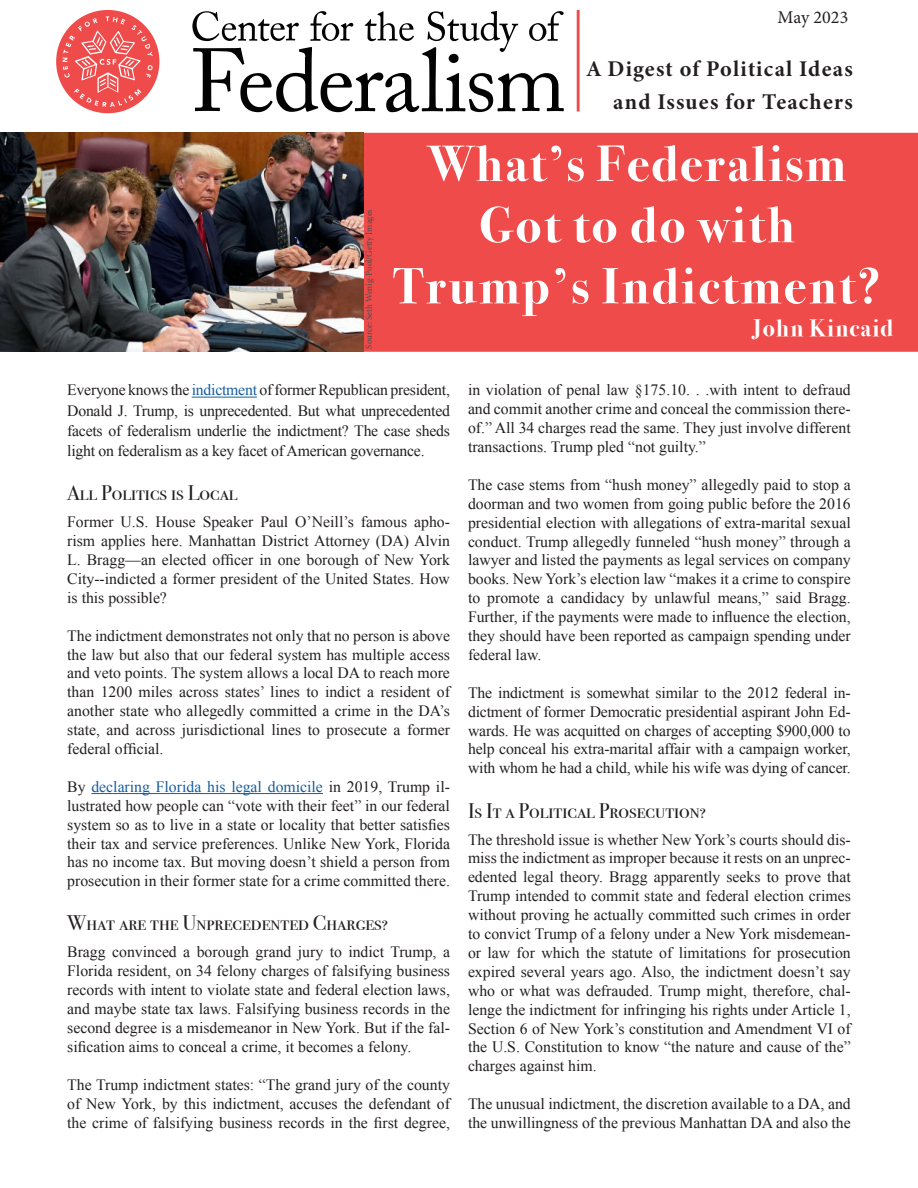
<style>
.page{position:relative;width:918px;height:1188px;background:#fff}
.page>*{position:absolute;margin:0;border:0;box-sizing:border-box;transform-origin:0 0}
.t1{font:700 51px/61.2px "Bodoni Svty Two ITCTT";letter-spacing:.05em;color:#fff;text-align:center}
.t2{font:700 24px "Bodoni Svty Two ITCTT";letter-spacing:.05em;color:#fff}
.t3{font:22.5px/33px "Minion Variable Concept";letter-spacing:.05em;color:#231f20;text-align:right}
.t4{font:21px "Bodoni Svty Two SCITCTT";color:#231f20}
.t5{font:18px "Minion Variable Concept";color:#231f20}
.t6{font:15.75px/18.9px "Times New Roman";color:#231f20;text-align:justify}
.t7{font:9px "Minion Pro";color:#4b4c4d}
.s1{font-family:"Minion Pro"}
.s2{color:#175d9e}
</style>
<div class="page">
<hr style="left:192px;top:397px;width:65px;height:1px;background:#175d9e">
<hr style="left:91px;top:793px;width:232px;height:1px;background:#175d9e">
<svg style="left:192px;top:11px;width:372px;height:101px"></svg>
<div style="left:56px;top:10px;width:103px;height:103px;background:#f04b4b;border-radius:50%"></div>
<svg style="left:62px;top:16px;width:91px;height:91px"></svg>
<div style="left:364px;top:133px;width:554px;height:219px;background:#ef4b4a"></div>
<hr style="left:577px;top:10px;width:3px;height:101px;background:#ef4b4a">
<img style="left:0;top:132px;width:364px;height:220px">
<p class="t7" style="left:365px;top:349px;width:141px;rotate:-90deg">Source: Seth Wenig-Pool/Getty Images</p>
<p class="t5" style="left:777px;top:6px;width:73px"><span class="s1">May</span> 2023</p>
<h3 class="t3" style="left:587px;top:55px;width:267px">A Digest of Political Ideas and Issues for Teachers</h3>
<h1 class="t1" style="left:393px;top:138px;width:489px">What’s Federalism<br>Got to do with<br>Trump’s Indictment?</h1>
<h2 class="t2" style="left:752px;top:318px;width:143px">John Kincaid</h2>
<p class="t6" style="left:67px;top:381px;width:384px;line-height:20.2px">Everyone knows the <span class="s2">indictment</span> of former Republican president, Donald J. Trump, is unprecedented. But what unprecedented facets of federalism underlie the indictment? The case sheds light on federalism as a key facet of American governance.</p>
<h3 class="t4" style="left:67px;top:484px;width:172px">All Politics is Local</h3>
<p class="t6" style="left:67px;top:514px;width:384px">Former U.S. House Speaker Paul O’Neill’s famous apho&shy;rism applies here. Manhattan District Attorney (DA) Alvin L. Bragg—an elected officer in one borough of New York City--indicted a former president of the United States. How is this possible?</p>
<p class="t6" style="left:67px;top:627px;width:384px">The indictment demonstrates not only that no person is above the law but also that our federal system has multiple access and veto points. The system allows a local DA to reach more than 1200 miles across states’ lines to indict a resident of another state who allegedly committed a crime in the DA’s state, and across jurisdictional lines to prosecute a former federal official.</p>
<p class="t6" style="left:67px;top:778px;width:384px">By <span class="s2">declaring Florida his legal domicile</span> in 2019, Trump il&shy;lustrated how people can “vote with their feet” in our federal system so as to live in a state or locality that better satisfies their tax and service preferences. Unlike New York, Florida has no income tax. But moving doesn’t shield a person from prosecution in their former state for a crime committed there.</p>
<h3 class="t4" style="left:67px;top:914px;width:322px">What are the Unprecedented Charges?</h3>
<p class="t6" style="left:67px;top:944px;width:384px">Bragg convinced a borough grand jury to indict Trump, a Florida resident, on 34 felony charges of falsifying business records with intent to violate state and federal election laws, and maybe state tax laws. Falsifying business records in the second degree is a misdemeanor in New York. But if the fal&shy;sification aims to conceal a crime, it becomes a felony.</p>
<p class="t6" style="left:67px;top:1076px;width:384px">The Trump indictment states: “The grand jury of the county of New York, by this indictment, accuses the defendant of the crime of falsifying business records in the first degree,</p>
<p class="t6" style="left:468px;top:382px;width:384px">in violation of penal law §175.10. . .with intent to defraud and commit another crime and conceal the commission there&shy;of.” All 34 charges read the same. They just involve different transactions. Trump pled “not guilty.”</p>
<p class="t6" style="left:468px;top:476px;width:384px">The case stems from “hush money” allegedly paid to stop a doorman and two women from going public before the 2016 presidential election with allegations of extra-marital sexual conduct. Trump allegedly funneled “hush money” through a lawyer and listed the payments as legal services on company books. New York’s election law “makes it a crime to conspire to promote a candidacy by unlawful means,” said Bragg.<br>Further, if the payments were made to influence the election, they should have been reported as campaign spending under federal law.</p>
<p class="t6" style="left:468px;top:684px;width:384px">The indictment is somewhat similar to the 2012 federal in&shy;dictment of former Democratic presidential aspirant John Ed&shy;wards. He was acquitted on charges of accepting $900,000 to help conceal his extra-marital affair with a campaign worker, with whom he had a child, while his wife was dying of cancer.</p>
<h3 class="t4" style="left:468px;top:801px;width:239px">Is It a Political Prosecution?</h3>
<p class="t6" style="left:468px;top:830px;width:384px">The threshold issue is whether New York’s courts should dis&shy;miss the indictment as improper because it rests on an unprec&shy;edented legal theory. Bragg apparently seeks to prove that Trump intended to commit state and federal election crimes without proving he actually committed such crimes in order to convict Trump of a felony under a New York misdemean&shy;or law for which the statute of limitations for prosecution expired several years ago. Also, the indictment doesn’t say who or what was defrauded. Trump might, therefore, chal&shy;lenge the indictment for infringing his rights under Article 1, Section 6 of New York’s constitution and Amendment VI of the U.S. Constitution to know “the nature and cause of the” charges against him.</p>
<p class="t6" style="left:468px;top:1096px;width:384px">The unusual indictment, the discretion available to a DA, and the unwillingness of the previous Manhattan DA and also the</p>
</div>
